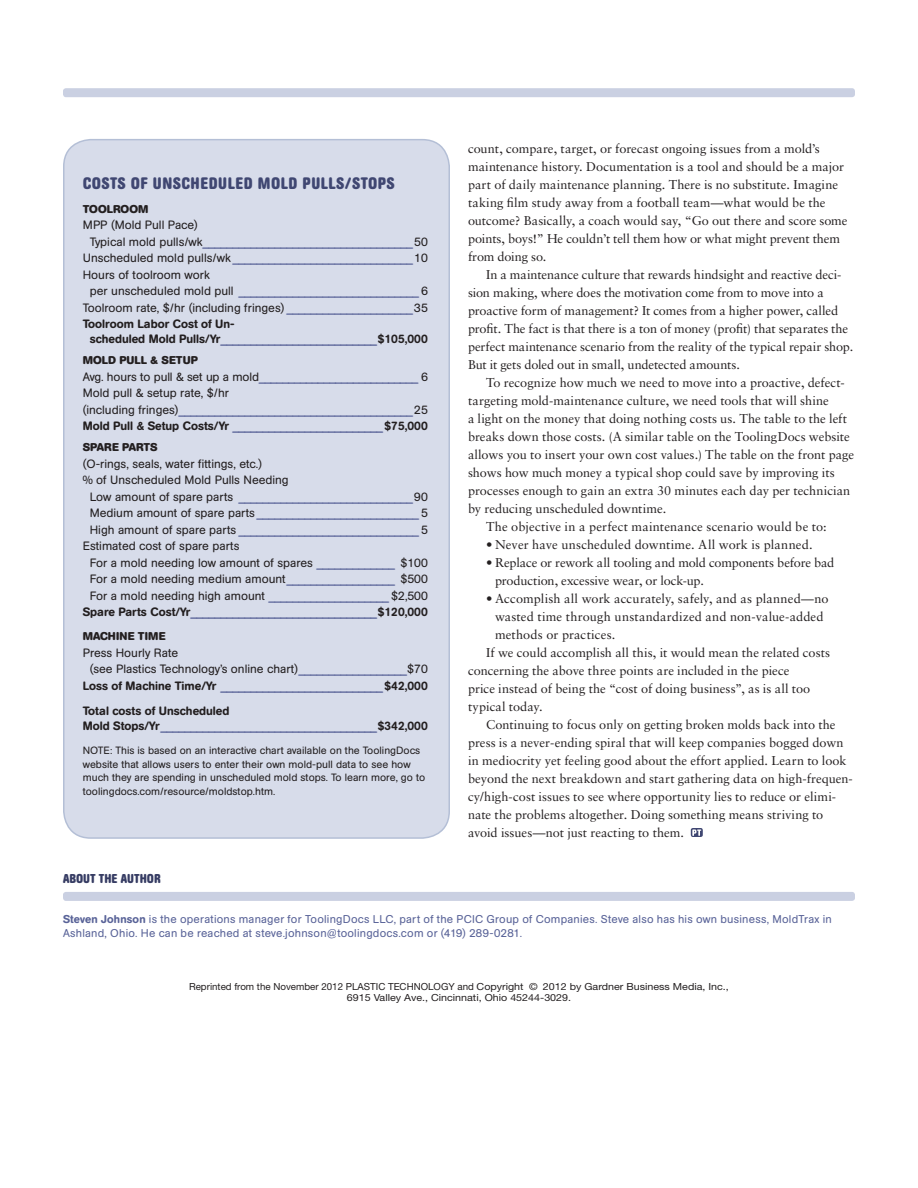
<style>
.page{position:relative;width:918px;height:1188px;background:#fff}
.page>*{position:absolute;margin:0;border:0;box-sizing:border-box;transform-origin:0 0}
.t1{font:700 condensed 16.5px "AG Book Rounded";letter-spacing:.03em;color:#404772}
._04_body__indent{font:12.75px/18px "Sabon LT Std";color:#231f20}
._04_body__indent-2{font:12.75px "Sabon LT Std";letter-spacing:.02em;color:#231f20}
.t2{font:700 condensed 12.75px "AG Book Rounded";color:#363c63}
.t3{font:12px/16.5px "AG Book Rounded";color:#231f20}
.t4{font:12px "AG Book Rounded";color:#596398}
.t5{font:500 12px/15px "AG Book Rounded";color:#231f20}
.t6{font:500 12px "AG Book Rounded";color:#596398}
.t7{font:11.25px/13.5px "AG Book Rounded";letter-spacing:.02em;color:#596398}
.t8{font:700 11.25px "AG Book Rounded";color:#231f20}
.t9{font:700 11.25px "AG Book Rounded";letter-spacing:.02em;color:#231f20}
.t10{font:10.5px/13.5px "AG Book Rounded";color:#231f20}
.t11{font:9.75px/11.7px "Helvetica Neue LT Std";color:#231f20;text-align:center}
.s1{color:#231f20}
.s2{color:#596398}
.s3{font-weight:500}
</style>
<div class="page">
<div style="left:63px;top:88px;width:792px;height:9px;background:#cad0e2;border-radius:3px"></div>
<svg style="left:691px;top:828px;width:12px;height:9px"></svg>
<svg style="left:692px;top:830px;width:9px;height:6px"></svg>
<div style="left:64px;top:140px;width:385px;height:698px;background:#d7dcea;border-radius:27px"></div>
<div style="left:63px;top:139px;width:387px;height:700px;border:2px solid #b4bfd6;border-radius:27px"></div>
<div style="left:63px;top:892px;width:792px;height:9px;background:#cad0e2;border-radius:3px"></div>
<p class="t1" style="left:83px;top:173px;width:314px">COSTS OF UNSCHEDULED MOLD PULLS/STOPS</p>
<p class="t8" style="left:83px;top:202px;width:67px">TOOLROOM</p>
<p class="t3" style="left:83px;top:217px;width:117px">MPP (Mold Pull Pace)</p>
<p class="t4" style="left:90px;top:235px;width:339px"><span class="s1">Typical mold pulls/wk</span>___________________________________<span class="s1">50</span></p>
<p class="t4" style="left:83px;top:251px;width:347px"><span class="s1">Unscheduled mold pulls/wk</span> ______________________________<span class="s1">10</span></p>
<p class="t3" style="left:83px;top:266px;width:128px">Hours of toolroom work</p>
<p class="t4" style="left:90px;top:284px;width:339px"><span class="s1">per unscheduled mold pull</span> ______________________________ <span class="s1">6</span></p>
<p class="t3" style="left:83px;top:299px;width:347px">Toolroom rate, $/hr (including fringes) <span class="s2">_____________________</span>35</p>
<p class="t5" style="left:83px;top:317px;width:153px">Toolroom Labor Cost of Un-</p>
<p class="t5" style="left:90px;top:332px;width:339px">scheduled Mold Pulls/Yr<span class="s2">__________________________</span>$105,000</p>
<p class="t8" style="left:83px;top:354px;width:117px">MOLD PULL &amp; SETUP</p>
<p class="t3" style="left:83px;top:368px;width:347px">Avg. hours to pull &amp; set up a mold<span class="s2">___________________________</span> 6</p>
<p class="t3" style="left:83px;top:385px;width:347px">Mold pull &amp; setup rate, $/hr<br>(including fringes)<span class="s2">_______________________________________</span>25</p>
<p class="t5" style="left:83px;top:419px;width:347px">Mold Pull &amp; Setup Costs/Yr <span class="s2">_________________________</span> $75,000</p>
<p class="t8" style="left:83px;top:441px;width:76px">SPARE PARTS</p>
<p class="t3" style="left:83px;top:455px;width:181px">(O-rings, seals, water fittings, etc.)</p>
<p class="t3" style="left:83px;top:472px;width:207px">% of Unscheduled Mold Pulls Needing</p>
<p class="t4" style="left:90px;top:490px;width:339px"><span class="s1">Low amount of spare parts</span> _____________________________<span class="s1">90</span></p>
<p class="t4" style="left:90px;top:506px;width:339px"><span class="s1">Medium amount of spare parts</span> ___________________________ <span class="s1">5</span></p>
<p class="t4" style="left:90px;top:523px;width:339px"><span class="s1">High amount of spare parts</span> ______________________________ <span class="s1">5</span></p>
<p class="t3" style="left:83px;top:538px;width:158px">Estimated cost of spare parts</p>
<p class="t3" style="left:90px;top:554px;width:339px">For a mold needing low amount of spares <span class="s2">_____________</span> $100</p>
<p class="t3" style="left:90px;top:571px;width:339px">For a mold needing medium amount<span class="s2">__________________</span> $500</p>
<p class="t3" style="left:90px;top:587px;width:339px">For a mold needing high amount <span class="s2">____________________</span> $2,500</p>
<p class="t6" style="left:83px;top:605px;width:347px"><span class="s1">Spare Parts Cost/Yr</span>_______________________________<span class="s1">$120,000</span></p>
<p class="t9" style="left:83px;top:630px;width:84px">MACHINE TIME</p>
<p class="t3" style="left:90px;top:644px;width:339px;text-indent:-7px">Press Hourly Rate<br>(see Plastics Technology’s online chart)<span class="s2">__________________</span>$70</p>
<p class="t5" style="left:83px;top:678px;width:347px">Loss of Machine Time/Yr <span class="s2">___________________________</span> $42,000</p>
<p class="t5" style="left:83px;top:704px;width:347px">Total costs of Unscheduled<br>Mold Stops/Yr<span class="s2">____________________________________</span>$342,000</p>
<p class="t10" style="left:83px;top:744px;width:344px">NOTE: This is based on an interactive chart available on the ToolingDocs website that allows users to enter their own mold-pull data to see how much they are spending in unscheduled mold stops. To learn more, go to toolingdocs.com/resource/moldstop.htm.</p>
<p class="_04_body__indent" style="left:468px;top:139px;width:381px">count, compare, target, or forecast ongoing issues from a mold’s maintenance history. Documentation is a tool and should be a major part of daily maintenance planning. There is no substitute. Imagine taking film study away from a football team—what would be the outcome? Basically, a coach would say, “Go out there and score some points, boys!” He couldn’t tell them how or what might prevent them from doing so.</p>
<p class="_04_body__indent" style="left:468px;top:265px;width:387px;text-indent:18px">In a maintenance culture that rewards hindsight and reactive deci&shy;sion making, where does the motivation come from to move into a proactive form of management? It comes from a higher power, called profit. The fact is that there is a ton of money (profit) that separates the perfect maintenance scenario from the reality of the typical repair shop.<br>But it gets doled out in small, undetected amounts.</p>
<p class="_04_body__indent" style="left:468px;top:373px;width:388px;text-indent:18px">To recognize how much we need to move into a proactive, defect&shy;targeting mold-maintenance culture, we need tools that will shine<br>a light on the money that doing nothing costs us. The table to the left breaks down those costs. (A similar table on the ToolingDocs website allows you to insert your own cost values.) The table on the front page shows how much money a typical shop could save by improving its processes enough to gain an extra 30 minutes each day per technician by reducing unscheduled downtime.</p>
<p class="_04_body__indent-2" style="left:486px;top:519px;width:342px">The objective in a perfect maintenance scenario would be to:</p>
<p class="_04_body__indent" style="left:486px;top:535px;width:328px">• Never have unscheduled downtime. All work is planned.</p>
<p class="_04_body__indent" style="left:495px;top:553px;width:341px;text-indent:-9px">• Replace or rework all tooling and mold components before bad production, excessive wear, or lock-up.</p>
<p class="_04_body__indent" style="left:495px;top:589px;width:335px;text-indent:-9px">• Accomplish all work accurately, safely, and as planned—no wasted time through unstandardized and non-value-added methods or practices.</p>
<p class="_04_body__indent" style="left:468px;top:643px;width:364px;text-indent:18px">If we could accomplish all this, it would mean the related costs concerning the above three points are included in the piece<br>price instead of being the “cost of doing business”, as is all too typical today.</p>
<p class="_04_body__indent" style="left:468px;top:715px;width:386px;text-indent:18px">Continuing to focus only on getting broken molds back into the press is a never-ending spiral that will keep companies bogged down in mediocrity yet feeling good about the effort applied. Learn to look beyond the next breakdown and start gathering data on high-frequen&shy;cy/high-cost issues to see where opportunity lies to reduce or elimi&shy;nate the problems altogether. Doing something means striving to avoid issues—not just reacting to them.</p>
<p class="t2" style="left:63px;top:871px;width:99px">ABOUT THE AUTHOR</p>
<p class="t7" style="left:63px;top:913px;width:770px"><span class="s3">Steven Johnson</span> is the operations manager for ToolingDocs LLC, part of the PCIC Group of Companies. Steve also has his own business, MoldTrax in<br>Ashland, Ohio. He can be reached at steve.johnson@toolingdocs.com or (419) 289-0281.</p>
<p class="t11" style="left:189px;top:980px;width:541px">Reprinted from the November 2012 PLASTIC TECHNOLOGY and Copyright © 2012 by Gardner Business Media, Inc.,<br>6915 Valley Ave., Cincinnati, Ohio 45244-3029.</p>
</div>
